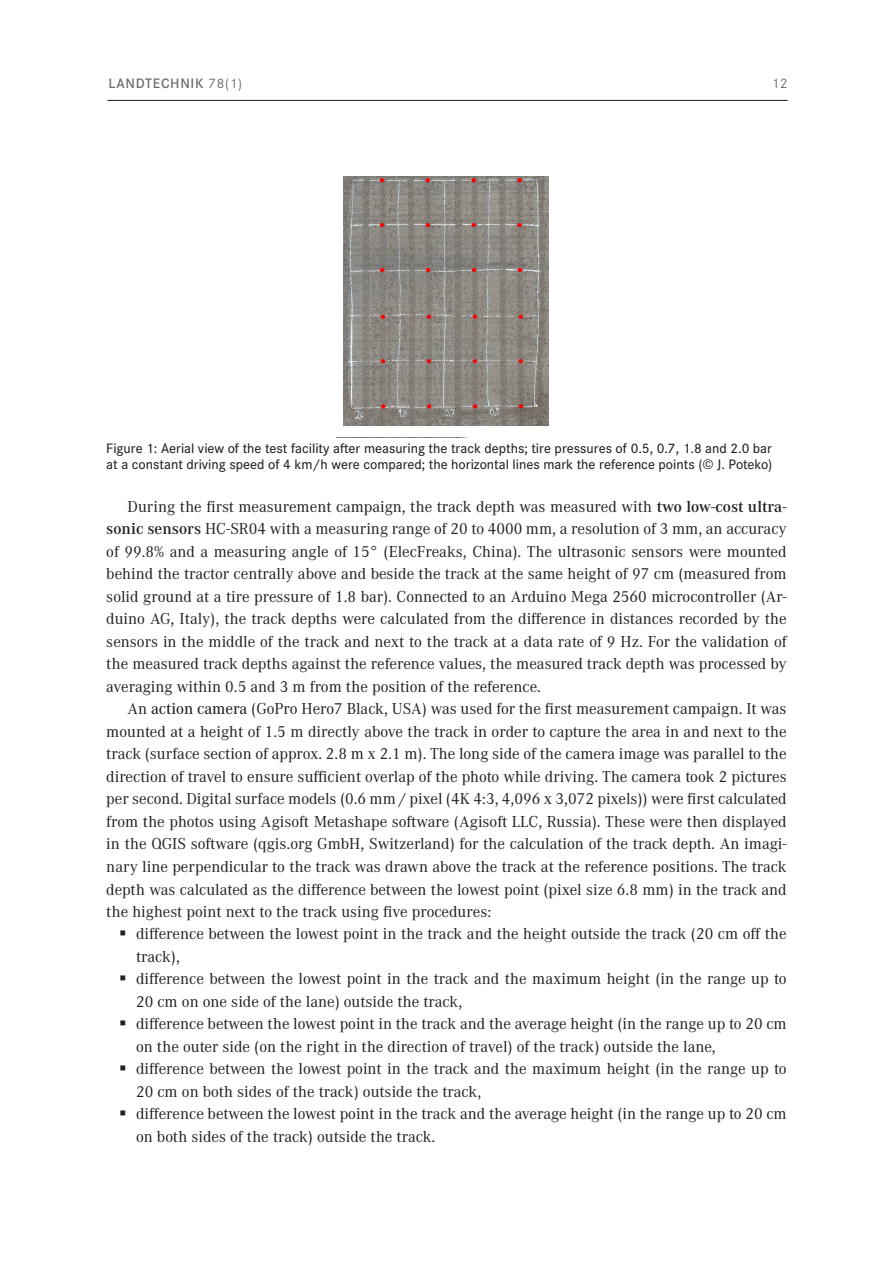
<style>
.page{position:relative;width:893px;height:1263px;background:#fff}
.page>*{position:absolute;margin:0;border:0;box-sizing:border-box;transform-origin:0 0}
._105_Grundtext_mit_E{font:16.5px/22.5px "Corporate A Pro";color:#231f20}
._107_Bildunterschrif{font:500 14.25px/16.5px "Corporate S Pro";color:#231f20}
.t1{font:14.25px "Corporate S Pro Demi 2";letter-spacing:.05em;color:#6c6d70}
.t2{font:14.25px "Corporate S Pro";color:#6c6d70}
.s1{font-family:"Corporate S Pro Regular 2"}
.s2{font-weight:600}
.s3{font-weight:500}
</style>
<div class="page">
<hr style="left:107px;top:100px;width:681px;height:1px;background:#1d1e1f">
<svg style="left:343px;top:176px;width:206px;height:250px;background:#8c8781"></svg>
<p class="t1" style="left:108px;top:73px;width:135px">LANDTECHNIK <span class="s1">78(1)</span></p>
<p class="t2" style="left:772px;top:73px;width:17px">12</p>
<p class="_107_Bildunterschrif" style="left:106px;top:439px;width:668px">Figure 1: Aerial view of the test facility after measuring the track depths; tire pressures of 0.5, 0.7, 1.8 and 2.0 bar at a constant driving speed of 4 km/h were compared; the horizontal lines mark the reference points (© J. Poteko)</p>
<p class="_105_Grundtext_mit_E" style="left:106px;top:494px;width:683px;text-align:justify;text-indent:21px">During the first measurement campaign, the track depth was measured with <span class="s2">two low-cost ultra&shy;sonic sensors</span> HC-SR04 with a measuring range of 20 to 4000 mm, a resolution of 3 mm, an accuracy of 99.8% and a measuring angle of 15° (ElecFreaks, China). The ultrasonic sensors were mounted behind the tractor centrally above and beside the track at the same height of 97 cm (measured from solid ground at a tire pressure of 1.8 bar). Connected to an Arduino Mega 2560 microcontroller (Ar&shy;duino AG, Italy), the track depths were calculated from the difference in distances recorded by the sensors in the middle of the track and next to the track at a data rate of 9 Hz. For the validation of the measured track depths against the reference values, the measured track depth was processed by averaging within 0.5 and 3 m from the position of the reference.</p>
<p class="_105_Grundtext_mit_E" style="left:106px;top:697px;width:682px;text-align:justify;text-indent:21px">An <span class="s3">action camera</span> (GoPro Hero7 Black, USA) was used for the first measurement campaign. It was mounted at a height of 1.5 m directly above the track in order to capture the area in and next to the track (surface section of approx. 2.8 m x 2.1 m). The long side of the camera image was parallel to the direction of travel to ensure sufficient overlap of the photo while driving. The camera took 2 pictures per second. Digital surface models (0.6 mm / pixel (4K 4:3, 4,096 x 3,072 pixels)) were first calculated from the photos using Agisoft Metashape software (Agisoft LLC, Russia). These were then displayed in the QGIS software (qgis.org GmbH, Switzerland) for the calculation of the track depth. An imagi&shy;nary line perpendicular to the track was drawn above the track at the reference positions. The track depth was calculated as the difference between the lowest point (pixel size 6.8 mm) in the track and the highest point next to the track using five procedures:</p>
<p class="_105_Grundtext_mit_E" style="left:136px;top:922px;width:652px">difference between the lowest point in the track and the height outside the track (20 cm off the track),</p>
<p class="_105_Grundtext_mit_E" style="left:136px;top:967px;width:652px">difference between the lowest point in the track and the maximum height (in the range up to<br>20 cm on one side of the lane) outside the track,</p>
<p class="_105_Grundtext_mit_E" style="left:136px;top:1012px;width:652px">difference between the lowest point in the track and the average height (in the range up to 20 cm on the outer side (on the right in the direction of travel) of the track) outside the lane,</p>
<p class="_105_Grundtext_mit_E" style="left:136px;top:1057px;width:652px">difference between the lowest point in the track and the maximum height (in the range up to<br>20 cm on both sides of the track) outside the track,</p>
<p class="_105_Grundtext_mit_E" style="left:136px;top:1102px;width:652px">difference between the lowest point in the track and the average height (in the range up to 20 cm on both sides of the track) outside the track.</p>
</div>
